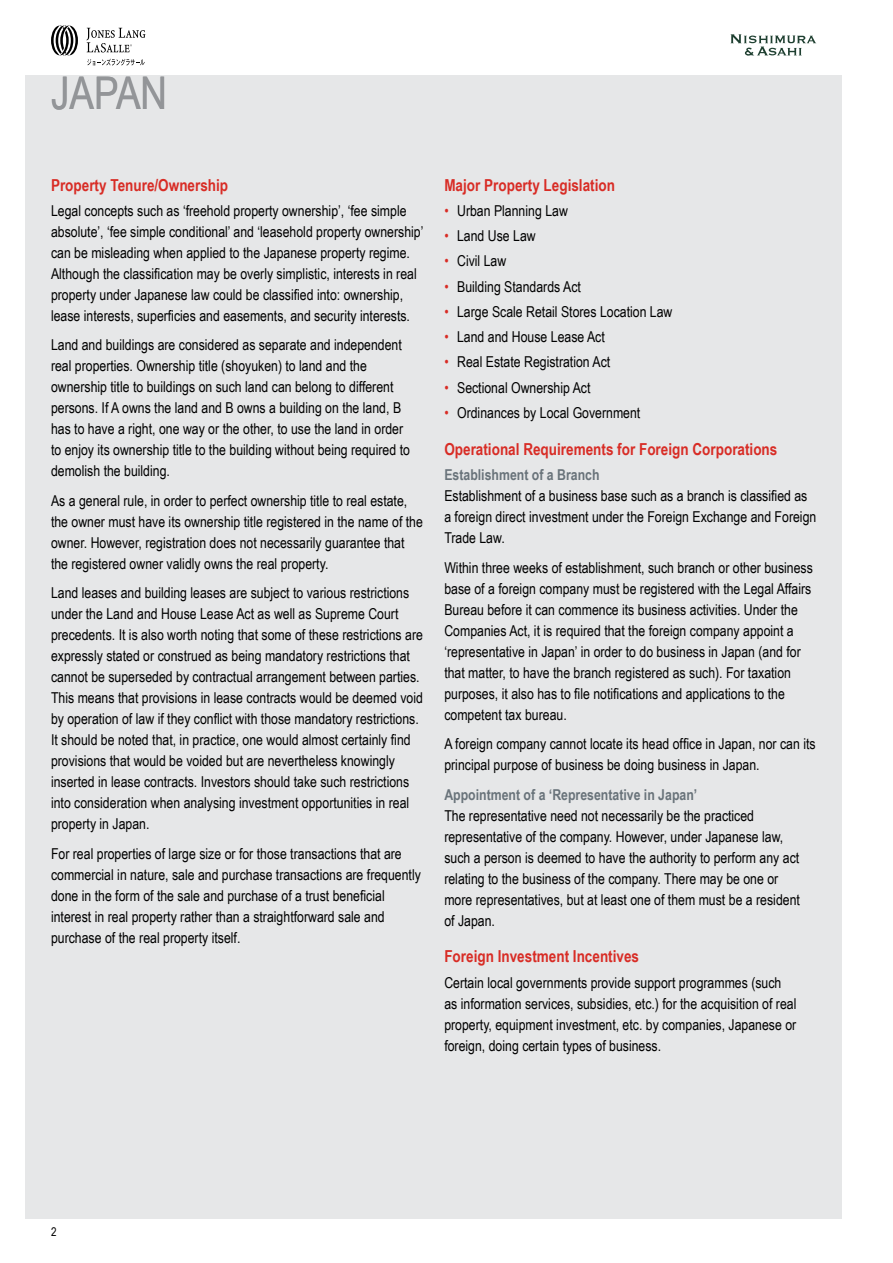
<style>
.page{position:relative;width:893px;height:1263px;background:#fff}
.page>*{position:absolute;margin:0;border:0;box-sizing:border-box;transform-origin:0 0}
.t1{font:45px "Arial Narrow";color:#939598}
.t2{font:700 16.5px "Arial Narrow";color:#d82c25}
.t3{font:15px/21px "Arial Narrow";color:#000}
.t4{font:700 15px "Arial Narrow";color:#69737a}
.t5{font:15px/25.2px "Arial Narrow";color:#d82c25;text-align:justify}
</style>
<div class="page">
<div style="left:26px;top:75px;width:816px;height:1144px;background:#e6e7e8"></div>
<svg style="left:730px;top:34px;width:86px;height:22px"></svg>
<svg style="left:87px;top:59px;width:58px;height:7px"></svg>
<svg style="left:51px;top:26px;width:27px;height:29px"></svg>
<svg style="left:86px;top:28px;width:59px;height:24px"></svg>
<h1 class="t1" style="left:51px;top:60px;width:118px">JAPAN</h1>
<p class="t2" style="left:51px;top:172px;width:179px">Property Tenure/Ownership</p>
<p class="t3" style="left:51px;top:200px;width:374px">Legal concepts such as ‘freehold property ownership’, ‘fee simple absolute’, ‘fee simple conditional’ and ‘leasehold property ownership’ can be misleading when applied to the Japanese property regime.<br>Although the classification may be overly simplistic, interests in real property under Japanese law could be classified into: ownership, lease interests, superficies and easements, and security interests.</p>
<p class="t3" style="left:51px;top:334px;width:360px">Land and buildings are considered as separate and independent real properties. Ownership title (shoyuken) to land and the ownership title to buildings on such land can belong to different persons. If A owns the land and B owns a building on the land, B has to have a right, one way or the other, to use the land in order to enjoy its ownership title to the building without being required to demolish the building.</p>
<p class="t3" style="left:51px;top:490px;width:373px">As a general rule, in order to perfect ownership title to real estate, the owner must have its ownership title registered in the name of the owner. However, registration does not necessarily guarantee that the registered owner validly owns the real property.</p>
<p class="t3" style="left:51px;top:582px;width:373px">Land leases and building leases are subject to various restrictions under the Land and House Lease Act as well as Supreme Court precedents. It is also worth noting that some of these restrictions are expressly stated or construed as being mandatory restrictions that cannot be superseded by contractual arrangement between parties.<br>This means that provisions in lease contracts would be deemed void by operation of law if they conflict with those mandatory restrictions.<br>It should be noted that, in practice, one would almost certainly find provisions that would be voided but are nevertheless knowingly inserted in lease contracts. Investors should take such restrictions into consideration when analysing investment opportunities in real property in Japan.</p>
<p class="t3" style="left:51px;top:843px;width:371px">For real properties of large size or for those transactions that are commercial in nature, sale and purchase transactions are frequently done in the form of the sale and purchase of a trust beneficial interest in real property rather than a straightforward sale and purchase of the real property itself.</p>
<p class="t2" style="left:444px;top:172px;width:172px">Major Property Legislation</p>
<p class="t3" style="left:457px;top:197px;width:217px;line-height:25.2px">Urban Planning Law<br>Land Use Law<br>Civil Law<br>Building Standards Act<br>Large Scale Retail Stores Location Law<br>Land and House Lease Act<br>Real Estate Registration Act<br>Sectional Ownership Act<br>Ordinances by Local Government</p>
<p class="t2" style="left:444px;top:436px;width:335px">Operational Requirements for Foreign Corporations</p>
<p class="t4" style="left:444px;top:463px;width:157px">Establishment of a Branch</p>
<p class="t3" style="left:444px;top:485px;width:373px">Establishment of a business base such as a branch is classified as a foreign direct investment under the Foreign Exchange and Foreign<br>Trade Law.</p>
<p class="t3" style="left:444px;top:556px;width:370px">Within three weeks of establishment, such branch or other business base of a foreign company must be registered with the Legal Affairs Bureau before it can commence its business activities. Under the Companies Act, it is required that the foreign company appoint a ‘representative in Japan’ in order to do business in Japan (and for that matter, to have the branch registered as such). For taxation purposes, it also has to file notifications and applications to the competent tax bureau.</p>
<p class="t3" style="left:444px;top:733px;width:373px">A foreign company cannot locate its head office in Japan, nor can its principal purpose of business be doing business in Japan.</p>
<p class="t4" style="left:444px;top:783px;width:254px">Appointment of a ‘Representative in Japan’</p>
<p class="t3" style="left:444px;top:804px;width:357px">The representative need not necessarily be the practiced representative of the company. However, under Japanese law, such a person is deemed to have the authority to perform any act relating to the business of the company. There may be one or more representatives, but at least one of them must be a resident of Japan.</p>
<p class="t2" style="left:444px;top:944px;width:196px">Foreign Investment Incentives</p>
<p class="t3" style="left:444px;top:971px;width:354px">Certain local governments provide support programmes (such as information services, subsidies, etc.) for the acquisition of real property, equipment investment, etc. by companies, Japanese or foreign, doing certain types of business.</p>
<p class="t5" style="left:444px;top:197px;width:6px">• • • • • • • • •</p>
</div>
